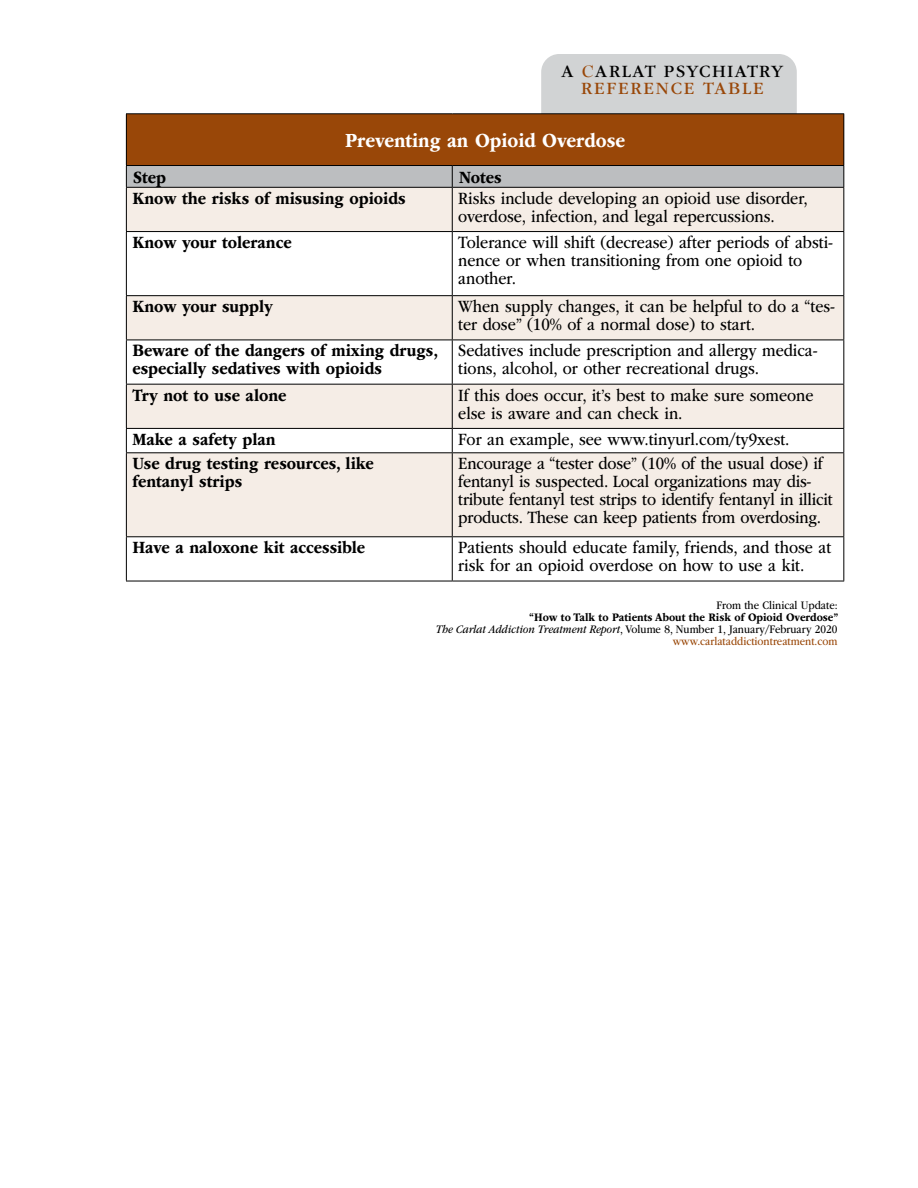
<style>
.page{position:relative;width:918px;height:1188px;background:#fff}
.page>*{position:absolute;margin:0;border:0;box-sizing:border-box;transform-origin:0 0}
.t1{font:700 21px "ITC Garamond Std";color:#fff;scale:.88 1}
.t2{font:18px/18px "ITC Garamond Std";color:#000;scale:.88 1}
.t3{font:700 18px/18px "ITC Garamond Std";color:#000;scale:.88 1}
.t4{font:18px/17.1px "ITC Garamond Std";letter-spacing:.08em;color:#000;text-align:center}
.t5{font:700 12px/12px "ITC Garamond Std";color:#000;text-align:right;scale:.88 1}
.t6{font:12px "ITC Garamond Std";color:#000;scale:.88 1}
.s1{font-family:"Bernhard Modern Std";font-weight:700;color:#994708}
.s2{color:#994708}
.s3{font-weight:400;font-style:italic}
.s4{font-weight:400}
.s5{font-weight:400;color:#994708}
</style>
<div class="page">
<div style="left:541px;top:54px;width:256px;height:79px;background:#d1d3d4;border-radius:18px"></div>
<div style="left:126px;top:114px;width:718px;height:52px;background:#994708"></div>
<div style="left:127px;top:188px;width:716px;height:43px;background:#f5ede6"></div>
<svg style="left:127px;top:232px;width:716px;height:349px;fill:#f5ede6"></svg>
<hr style="left:126px;top:113px;width:326px;height:1px;background:#000">
<hr style="left:126px;top:114px;width:1px;height:51px;background:#000">
<hr style="left:452px;top:113px;width:392px;height:1px;background:#000">
<hr style="left:843px;top:114px;width:1px;height:51px;background:#000">
<hr style="left:126px;top:165px;width:326px;height:1px;background:#000">
<hr style="left:452px;top:165px;width:392px;height:1px;background:#000">
<div style="left:126px;top:166px;width:718px;height:21px;background:#bcbec0"></div>
<hr style="left:126px;top:187px;width:326px;height:1px;background:#000">
<hr style="left:126px;top:188px;width:1px;height:43px;background:#000">
<hr style="left:452px;top:187px;width:392px;height:1px;background:#000">
<hr style="left:452px;top:188px;width:1px;height:43px;background:#000">
<hr style="left:843px;top:188px;width:1px;height:43px;background:#000">
<hr style="left:126px;top:231px;width:326px;height:1px;background:#000">
<hr style="left:126px;top:232px;width:1px;height:63px;background:#000">
<hr style="left:452px;top:231px;width:392px;height:1px;background:#000">
<hr style="left:452px;top:232px;width:1px;height:63px;background:#000">
<hr style="left:843px;top:232px;width:1px;height:63px;background:#000">
<hr style="left:126px;top:295px;width:326px;height:1px;background:#000">
<hr style="left:126px;top:296px;width:1px;height:44px;background:#000">
<hr style="left:452px;top:295px;width:392px;height:1px;background:#000">
<hr style="left:452px;top:296px;width:1px;height:44px;background:#000">
<hr style="left:843px;top:296px;width:1px;height:44px;background:#000">
<hr style="left:126px;top:340px;width:326px;height:1px;background:#000">
<hr style="left:126px;top:340px;width:1px;height:44px;background:#000">
<hr style="left:452px;top:340px;width:392px;height:1px;background:#000">
<hr style="left:452px;top:340px;width:1px;height:44px;background:#000">
<hr style="left:843px;top:340px;width:1px;height:44px;background:#000">
<hr style="left:126px;top:384px;width:326px;height:1px;background:#000">
<hr style="left:126px;top:385px;width:1px;height:43px;background:#000">
<hr style="left:452px;top:384px;width:392px;height:1px;background:#000">
<hr style="left:452px;top:385px;width:1px;height:43px;background:#000">
<hr style="left:843px;top:385px;width:1px;height:43px;background:#000">
<hr style="left:126px;top:428px;width:326px;height:1px;background:#000">
<svg style="left:126px;top:429px;width:1px;height:23px"></svg>
<hr style="left:452px;top:428px;width:392px;height:1px;background:#000">
<svg style="left:452px;top:429px;width:1px;height:23px"></svg>
<svg style="left:843px;top:429px;width:1px;height:23px"></svg>
<hr style="left:126px;top:452px;width:326px;height:1px;background:#000">
<hr style="left:126px;top:453px;width:1px;height:83px;background:#000">
<hr style="left:452px;top:452px;width:392px;height:1px;background:#000">
<hr style="left:452px;top:453px;width:1px;height:83px;background:#000">
<hr style="left:843px;top:453px;width:1px;height:83px;background:#000">
<hr style="left:126px;top:536px;width:326px;height:1px;background:#000">
<hr style="left:126px;top:537px;width:1px;height:44px;background:#000">
<hr style="left:452px;top:536px;width:392px;height:1px;background:#000">
<hr style="left:452px;top:537px;width:1px;height:44px;background:#000">
<hr style="left:843px;top:537px;width:1px;height:44px;background:#000">
<hr style="left:126px;top:581px;width:326px;height:1px;background:#000">
<hr style="left:452px;top:581px;width:392px;height:1px;background:#000">
<p class="t4" style="left:561px;top:63px;width:223px">A <span class="s1">C</span>ARLAT PSYCHIATRY<br><span class="s2">REFERENCE TABLE</span></p>
<p class="t1" style="left:345px;top:129px;width:320px">Preventing an Opioid Overdose</p>
<p class="t3" style="left:133px;top:168px;width:39px">Step</p>
<p class="t3" style="left:459px;top:168px;width:50px">Notes</p>
<p class="t3" style="left:132px;top:189px;width:312px">Know the risks of misusing opioids</p>
<p class="t2" style="left:458px;top:189px;width:399px">Risks include developing an opioid use disorder, overdose, infection, and legal repercussions.</p>
<p class="t3" style="left:132px;top:233px;width:183px">Know your tolerance</p>
<p class="t2" style="left:458px;top:234px;width:427px">Tolerance will shift (decrease) after periods of absti&shy;nence or when transitioning from one opioid to another.</p>
<p class="t3" style="left:132px;top:298px;width:161px">Know your supply</p>
<p class="t2" style="left:458px;top:298px;width:430px">When supply changes, it can be helpful to do a “tes&shy;ter dose” (10% of a normal dose) to start.</p>
<p class="t3" style="left:132px;top:342px;width:349px">Beware of the dangers of mixing drugs, especially sedatives with opioids</p>
<p class="t2" style="left:458px;top:342px;width:410px">Sedatives include prescription and allergy medica&shy;tions, alcohol, or other recreational drugs.</p>
<p class="t3" style="left:132px;top:386px;width:177px">Try not to use alone</p>
<p class="t2" style="left:458px;top:386px;width:405px">If this does occur, it’s best to make sure someone else is aware and can check in.</p>
<p class="t3" style="left:132px;top:430px;width:164px">Make a safety plan</p>
<p class="t2" style="left:458px;top:430px;width:378px">For an example, see www.tinyurl.com/ty9xest.</p>
<p class="t3" style="left:132px;top:455px;width:276px">Use drug testing resources, like fentanyl strips</p>
<p class="t2" style="left:458px;top:455px;width:427px">Encourage a “tester dose” (10% of the usual dose) if fentanyl is suspected. Local organizations may dis&shy;tribute fentanyl test strips to identify fentanyl in illicit products. These can keep patients from overdosing.</p>
<p class="t3" style="left:132px;top:539px;width:266px">Have a naloxone kit accessible</p>
<p class="t2" style="left:458px;top:539px;width:425px">Patients should educate family, friends, and those at risk for an opioid overdose on how to use a kit.</p>
<p class="t6" style="left:716px;top:599px;width:139px">From the Clinical Update:</p>
<p class="t5" style="left:436px;top:611px;width:459px">“How to Talk to Patients About the Risk of Opioid Overdose”<br><span class="s3">The Carlat Addiction Treatment Report</span><span class="s4">, Volume 8, Number 1, January/February 2020 </span><span class="s5">www.carlataddictiontreatment.com</span></p>
</div>
